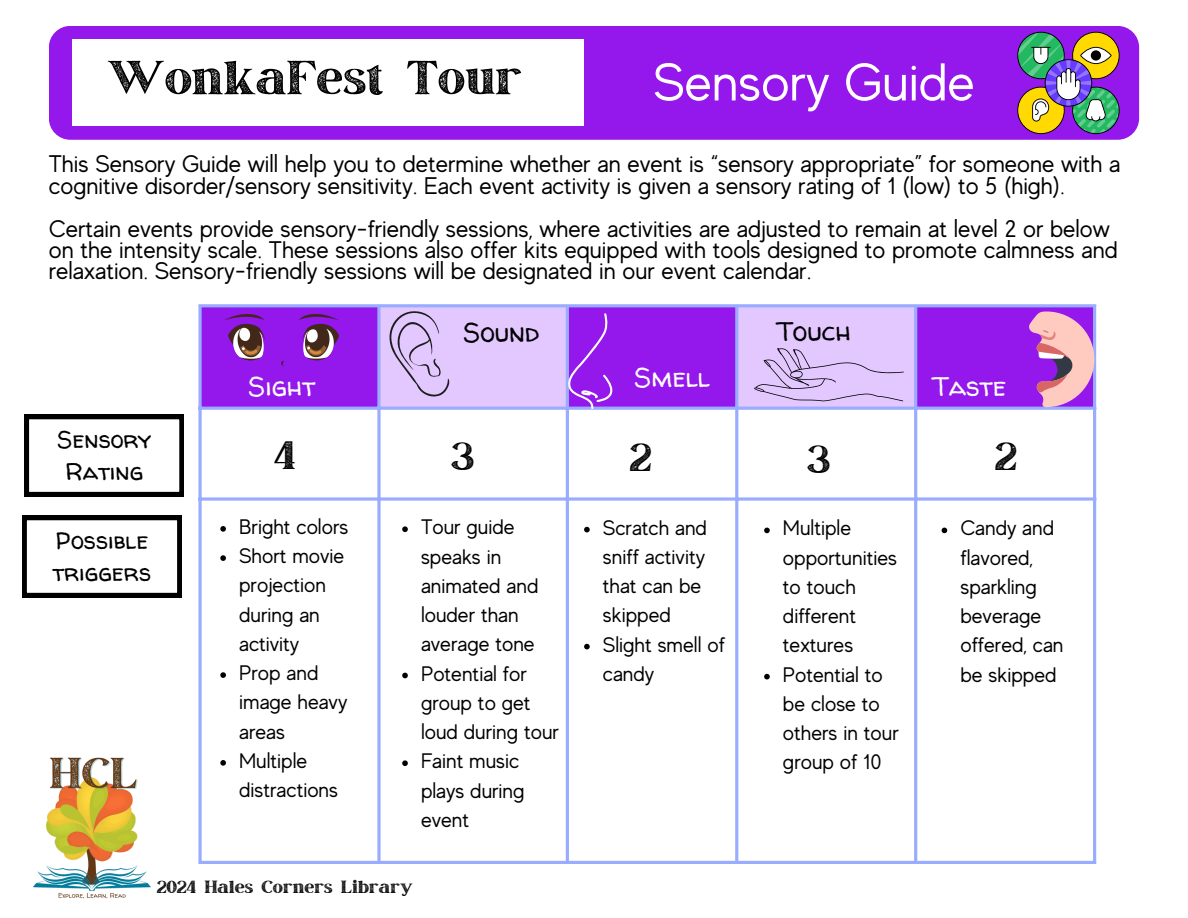
<style>
.page{position:relative;width:1188px;height:918px;background:#fff}
.page>*{position:absolute;margin:0;border:0;box-sizing:border-box;transform-origin:0 0}
.t1{font:57px "March Rough";color:#000}
.t2{font:52.95px "MADE Evolve Sans";color:#fff}
.t3{font:47.25px "March Rough";color:#000}
.t4{font:27px "Walter Turncoat";color:#fff}
.t5{font:27px "Walter Turncoat";color:#000}
.t6{font:24px/21.3px "MADE Evolve Sans";color:#000}
.t7{font:24px/32.7px "Walter Turncoat";color:#000;text-align:center}
.t8{font:21px/29.2px "MADE Evolve Sans";color:#000}
.t9{font:21px "March Rough";color:#000}
</style>
<div class="page">
<div style="left:202px;top:307px;width:891px;height:100px;background:#9417eb"></div>
<svg style="left:381px;top:307px;width:533px;height:100px;background:#c587f7"></svg>
<svg style="left:198px;top:307px;width:4px;height:554px;background:#abb9fe"></svg>
<svg style="left:377px;top:307px;width:4px;height:554px;background:#abb7fe"></svg>
<hr style="left:566px;top:307px;width:3px;height:554px;background:#99acff">
<hr style="left:735px;top:307px;width:3px;height:554px;background:#99acff">
<hr style="left:914px;top:307px;width:3px;height:554px;background:#99acff">
<hr style="left:1093px;top:307px;width:3px;height:554px;background:#99acff">
<hr style="left:198px;top:304px;width:898px;height:3px;background:#99acff">
<hr style="left:198px;top:407px;width:898px;height:3px;background:#99acff">
<svg style="left:198px;top:497px;width:895px;height:4px;background:#adbcff"></svg>
<hr style="left:198px;top:861px;width:898px;height:3px;background:#99acff">
<div style="left:49px;top:26px;width:1090px;height:114px;background:#9417eb;border-radius:21px"></div>
<div style="left:72px;top:40px;width:512px;height:86px;background:#fff"></div>
<img style="left:33px;top:757px;width:118px;height:142px">
<svg style="left:568px;top:313px;width:46px;height:96px;background:#9d31ed"></svg>
<img style="left:225px;top:315px;width:113px;height:52px">
<svg style="left:385px;top:307px;width:67px;height:94px;background:#d1b7ea"></svg>
<svg style="left:754px;top:348px;width:150px;height:54px;background:#d4baef"></svg>
<svg style="left:1029px;top:312px;width:65px;height:95px;background:#cd81c4"></svg>
<svg style="left:25px;top:415px;width:159px;height:81px"></svg>
<svg style="left:22px;top:516px;width:160px;height:81px"></svg>
<svg style="left:1017px;top:32px;width:103px;height:102px"></svg>
<svg style="left:220px;top:526px;width:6px;height:6px"></svg>
<svg style="left:220px;top:555px;width:6px;height:6px"></svg>
<svg style="left:220px;top:672px;width:6px;height:6px"></svg>
<svg style="left:220px;top:760px;width:6px;height:6px"></svg>
<svg style="left:402px;top:526px;width:6px;height:6px"></svg>
<svg style="left:402px;top:673px;width:6px;height:5px"></svg>
<svg style="left:402px;top:760px;width:6px;height:6px"></svg>
<svg style="left:584px;top:527px;width:6px;height:5px"></svg>
<svg style="left:584px;top:644px;width:6px;height:5px"></svg>
<svg style="left:764px;top:528px;width:6px;height:5px"></svg>
<svg style="left:764px;top:674px;width:6px;height:5px"></svg>
<svg style="left:942px;top:528px;width:5px;height:5px"></svg>
<p class="t1" style="left:108px;top:52px;width:416px">WonkaFest Tour</p>
<h3 class="t2" style="left:653px;top:53px;width:323px">Sensory Guide</h3>
<p class="t6" style="left:49px;top:154px;width:1073px">This Sensory Guide will help you to determine whether an event is “sensory appropriate” for someone with a cognitive disorder/sensory sensitivity. Each event activity is given a sensory rating of 1 (low) to 5 (high).</p>
<h2 class="t6" style="left:49px;top:218px;width:1071px">Certain events provide sensory-friendly sessions, where activities are adjusted to remain at level 2 or below on the intensity scale. These sessions also offer kits equipped with tools designed to promote calmness and relaxation. Sensory-friendly sessions will be designated in our event calendar.</h2>
<h2 class="t5" style="left:463px;top:314px;width:78px">Sound</h2>
<p class="t5" style="left:777px;top:313px;width:76px">Touch</p>
<h1 class="t7" style="left:57px;top:422px;width:96px">Sensory<br>Rating</h1>
<h3 class="t7" style="left:53px;top:523px;width:100px;text-align:left">Possible triggers</h3>
<h2 class="t4" style="left:248px;top:367px;width:69px">Sight</h2>
<p class="t4" style="left:634px;top:358px;width:77px">Smell</p>
<h2 class="t4" style="left:933px;top:367px;width:75px">Taste</h2>
<p class="t3" style="left:274px;top:434px;width:23px">4</p>
<p class="t8" style="left:239px;top:512px;width:111px">Bright colors</p>
<p class="t8" style="left:239px;top:541px;width:107px">Short movie projection during an activity</p>
<p class="t8" style="left:239px;top:658px;width:110px">Prop and image heavy areas</p>
<p class="t8" style="left:239px;top:746px;width:101px">Multiple distractions</p>
<p class="t3" style="left:451px;top:435px;width:25px">3</p>
<p class="t3" style="left:630px;top:436px;width:23px">2</p>
<p class="t3" style="left:808px;top:437px;width:25px">3</p>
<p class="t3" style="left:995px;top:435px;width:23px">2</p>
<p class="t8" style="left:421px;top:513px;width:119px">Tour guide speaks in animated and louder than average tone</p>
<p class="t8" style="left:421px;top:659px;width:139px">Potential for group to get loud during tour</p>
<p class="t8" style="left:421px;top:747px;width:105px">Faint music plays during event</p>
<p class="t8" style="left:603px;top:513px;width:106px">Scratch and sniff activity that can be skipped</p>
<p class="t8" style="left:603px;top:630px;width:124px">Slight smell of candy</p>
<p class="t8" style="left:783px;top:514px;width:116px">Multiple opportunities to touch different textures</p>
<p class="t8" style="left:783px;top:660px;width:117px">Potential to be close to others in tour group of 10</p>
<p class="t8" style="left:960px;top:514px;width:105px">Candy and flavored, sparkling beverage offered, can be skipped</p>
<h2 class="t9" style="left:157px;top:877px;width:257px">2024 Hales Corners Library</h2>
</div>
